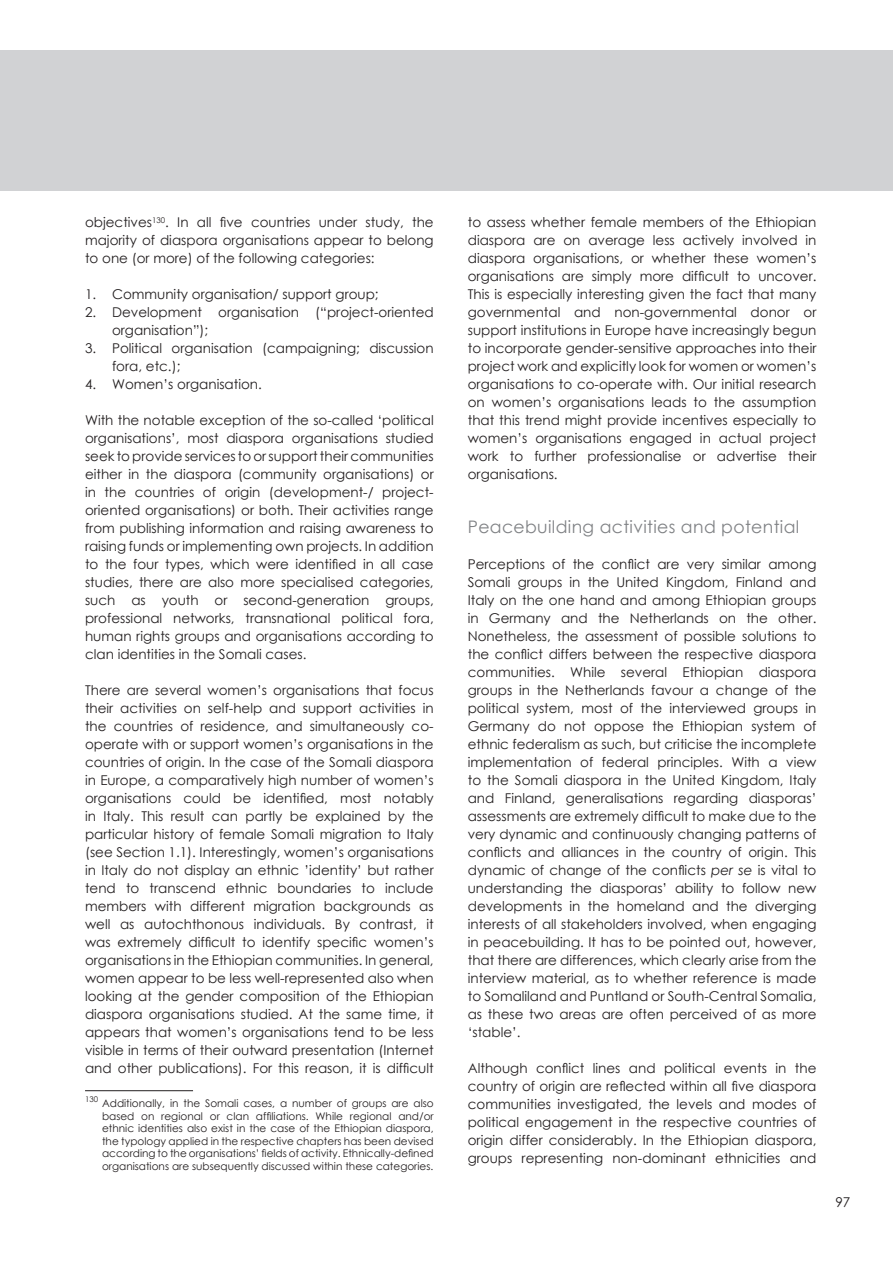
<style>
.page{position:relative;width:893px;height:1263px;background:#fff}
.page>*{position:absolute;margin:0;border:0;box-sizing:border-box;transform-origin:0 0}
.t1{font:17.25px "Century Gothic";letter-spacing:.02em;color:#808285}
.t2{font:13.5px/18px "Century Gothic";color:#231f20;text-align:justify}
.t3{font:10.5px/12.6px "Century Gothic";color:#231f20;text-align:justify}
.s1{font-style:italic}
</style>
<div class="page">
<div style="left:0;top:50px;width:893px;height:140px;background:#d1d2d4"></div>
<hr style="left:85px;top:1090px;width:108px;height:1px;background:#231f20">
<p class="t2" style="left:85px;top:213px;width:350px">objectives<sup>130</sup>. In all five countries under study, the majority of diaspora organisations appear to belong to one (or more) of the following categories:</p>
<p class="t2" style="left:85px;top:285px;width:295px">1. Community organisation/ support group;</p>
<p class="t2" style="left:112px;top:303px;width:323px;text-indent:-27px">2. Development organisation (“project-oriented organisation”);</p>
<p class="t2" style="left:112px;top:339px;width:323px;text-indent:-27px">3. Political organisation (campaigning; discussion fora, etc.);</p>
<p class="t2" style="left:85px;top:375px;width:178px">4. Women’s organisation.</p>
<p class="t2" style="left:85px;top:411px;width:350px">With the notable exception of the so-called ‘political organisations’, most diaspora organisations studied seek to provide services to or support their communities either in the diaspora (community organisations) or in the countries of origin (development-/ project&shy;oriented organisations) or both. Their activities range from publishing information and raising awareness to raising funds or implementing own projects. In addition to the four types, which were identified in all case studies, there are also more specialised categories, such as youth or second-generation groups, professional networks, transnational political fora, human rights groups and organisations according to clan identities in the Somali cases.</p>
<p class="t2" style="left:85px;top:681px;width:350px">There are several women’s organisations that focus their activities on self-help and support activities in the countries of residence, and simultaneously co&shy;operate with or support women’s organisations in the countries of origin. In the case of the Somali diaspora in Europe, a comparatively high number of women’s organisations could be identified, most notably in Italy. This result can partly be explained by the particular history of female Somali migration to Italy (see Section 1.1). Interestingly, women’s organisations in Italy do not display an ethnic ’identity’ but rather tend to transcend ethnic boundaries to include members with different migration backgrounds as well as autochthonous individuals. By contrast, it was extremely difficult to identify specific women’s organisations in the Ethiopian communities. In general, women appear to be less well-represented also when looking at the gender composition of the Ethiopian diaspora organisations studied. At the same time, it appears that women’s organisations tend to be less visible in terms of their outward presentation (Internet and other publications). For this reason, it is difficult</p>
<p class="t3" style="left:102px;top:1097px;width:333px;text-indent:-17px"><sup>130</sup> Additionally, in the Somali cases, a number of groups are also based on regional or clan affiliations. While regional and/or ethnic identities also exist in the case of the Ethiopian diaspora, the typology applied in the respective chapters has been devised according to the organisations’ fields of activity. Ethnically-defined organisations are subsequently discussed within these categories.</p>
<p class="t2" style="left:468px;top:213px;width:350px">to assess whether female members of the Ethiopian diaspora are on average less actively involved in diaspora organisations, or whether these women’s organisations are simply more difficult to uncover.<br>This is especially interesting given the fact that many governmental and non-governmental donor or support institutions in Europe have increasingly begun to incorporate gender-sensitive approaches into their project work and explicitly look for women or women’s organisations to co-operate with. Our initial research on women’s organisations leads to the assumption that this trend might provide incentives especially to women’s organisations engaged in actual project work to further professionalise or advertise their organisations.</p>
<p class="t1" style="left:468px;top:515px;width:333px">Peacebuilding activities and potential</p>
<p class="t2" style="left:468px;top:555px;width:350px">Perceptions of the conflict are very similar among Somali groups in the United Kingdom, Finland and Italy on the one hand and among Ethiopian groups in Germany and the Netherlands on the other.<br>Nonetheless, the assessment of possible solutions to the conflict differs between the respective diaspora communities. While several Ethiopian diaspora groups in the Netherlands favour a change of the political system, most of the interviewed groups in Germany do not oppose the Ethiopian system of ethnic federalism as such, but criticise the incomplete implementation of federal principles. With a view to the Somali diaspora in the United Kingdom, Italy and Finland, generalisations regarding diasporas’ assessments are extremely difficult to make due to the very dynamic and continuously changing patterns of conflicts and alliances in the country of origin. This dynamic of change of the conflicts <span class="s1">per se</span> is vital to understanding the diasporas’ ability to follow new developments in the homeland and the diverging interests of all stakeholders involved, when engaging in peacebuilding. It has to be pointed out, however, that there are differences, which clearly arise from the interview material, as to whether reference is made to Somaliland and Puntland or South-Central Somalia, as these two areas are often perceived of as more ‘stable’.</p>
<p class="t2" style="left:468px;top:1059px;width:350px">Although conflict lines and political events in the country of origin are reflected within all five diaspora communities investigated, the levels and modes of political engagement in the respective countries of origin differ considerably. In the Ethiopian diaspora, groups representing non-dominant ethnicities and</p>
<p class="t2" style="left:835px;top:1193px;width:16px">97</p>
</div>
